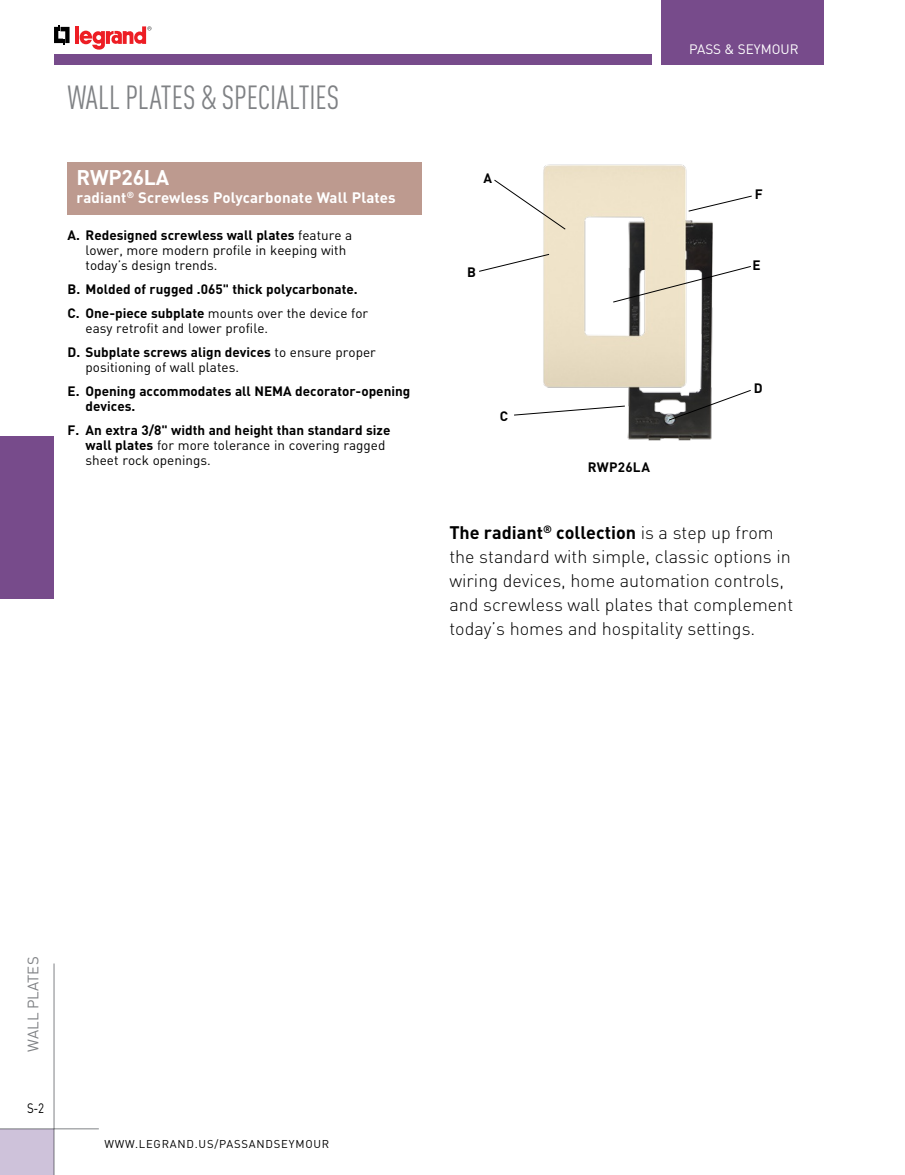
<style>
.page{position:relative;width:905px;height:1175px;background:#fff}
.page>*{position:absolute;margin:0;border:0;box-sizing:border-box;transform-origin:0 0}
.t1{font:condensed 33px "DIN Pro";letter-spacing:-.005em;color:#808285;scale:.95 1}
.t2{font:700 21px "DIN Pro";letter-spacing:-.01em;color:#fff}
.t3{font:300 18px/24px "DIN Pro";color:#000}
.t4{font:700 15px "DIN Pro";letter-spacing:.01em;color:#fff}
.t5{font:15px "DIN Pro";color:#808285}
.t6{font:700 13.5px/15px "DIN Pro";color:#000}
.t7{font:13.5px/15px "DIN Pro";color:#000}
.t8{font:13.5px "DIN Pro";color:#fff}
.t9{font:700 13.5px "DIN Pro";letter-spacing:.02em;color:#000}
.t10{font:13.5px "DIN Pro";color:#000;scale:.85 1}
.t11{font:11.25px "DIN Pro";letter-spacing:.07em;color:#000}
.s1{font-weight:700}
.s2{font-weight:400}
</style>
<div class="page">
<svg style="left:54px;top:25px;width:16px;height:19px"></svg>
<hr style="left:75px;top:26px;width:4px;height:18px;background:#ed1d24">
<svg style="left:80px;top:26px;width:71px;height:24px"></svg>
<div style="left:661px;top:0;width:163px;height:65px;background:#774b8b"></div>
<div style="left:54px;top:54px;width:597px;height:11px;background:#774b8b"></div>
<div style="left:0;top:1128px;width:54px;height:46px;background:#cec2da"></div>
<hr style="left:0;top:1128px;width:99px;height:1px;background:#808285">
<hr style="left:54px;top:963px;width:1px;height:211px;background:#808285">
<div style="left:0;top:436px;width:54px;height:162px;background:#774b8b"></div>
<div style="left:68px;top:162px;width:354px;height:52px;background:#bd9a8f"></div>
<img style="left:543px;top:164px;width:170px;height:277px">
<svg style="left:479px;top:254px;width:70px;height:18px"></svg>
<svg style="left:494px;top:179px;width:71px;height:51px"></svg>
<svg style="left:688px;top:196px;width:64px;height:16px"></svg>
<svg style="left:514px;top:406px;width:111px;height:9px"></svg>
<svg style="left:668px;top:390px;width:83px;height:30px"></svg>
<svg style="left:612px;top:266px;width:139px;height:36px"></svg>
<h1 class="t1" style="left:68px;top:78px;width:287px">WALL PLATES &amp; SPECIALTIES</h1>
<h2 class="t2" style="left:76px;top:163px;width:94px">RWP26LA</h2>
<p class="t4" style="left:76px;top:187px;width:321px">radiant<sup>®</sup> Screwless Polycarbonate Wall Plates</p>
<p class="t7" style="left:85px;top:227px;width:268px;text-indent:-18px"><span class="s1">A. Redesigned screwless wall plates</span> feature a lower, more modern profile in keeping with today’s design trends.</p>
<p class="t6" style="left:68px;top:276px;width:302px;line-height:24px">B. Molded of rugged .065" thick polycarbonate.<br>C. One-piece subplate <span class="s2">mounts over the device for</span></p>
<p class="t7" style="left:68px;top:315px;width:310px;line-height:24px;text-indent:18px">easy retrofit and lower profile.<br><span class="s1">D. Subplate screws align devices</span> to ensure proper</p>
<p class="t7" style="left:85px;top:359px;width:155px">positioning of wall plates.</p>
<p class="t6" style="left:85px;top:383px;width:326px;text-indent:-18px">E. Opening accommodates all NEMA decorator-opening devices.</p>
<p class="t6" style="left:85px;top:422px;width:306px;text-indent:-18px">F. An extra 3/8" width and height than standard size wall plates <span class="s2">for more tolerance in covering ragged sheet rock openings.</span></p>
<p class="t6" style="left:483px;top:170px;width:10px">A</p>
<p class="t6" style="left:467px;top:264px;width:10px">B</p>
<p class="t6" style="left:500px;top:408px;width:10px">C</p>
<p class="t8" style="left:689px;top:40px;width:111px">PASS &amp; SEYMOUR</p>
<p class="t9" style="left:587px;top:458px;width:64px">RWP26LA</p>
<p class="t6" style="left:754px;top:186px;width:9px">F</p>
<p class="t6" style="left:752px;top:257px;width:10px">E</p>
<p class="t6" style="left:753px;top:380px;width:10px">D</p>
<h3 class="t3" style="left:449px;top:519px;width:345px"><span class="s1">The radiant</span><sup>®</sup> <span class="s1">collection</span> is a step up from the standard with simple, classic options in wiring devices, home automation controls, and screwless wall plates that complement today’s homes and hospitality settings.</h3>
<p class="t5" style="left:23px;top:1051px;width:97px;rotate:-90deg">WALL PLATES</p>
<p class="t10" style="left:27px;top:1099px;width:22px">S-2</p>
<p class="t11" style="left:104px;top:1136px;width:226px">WWW.LEGRAND.US/PASSANDSEYMOUR</p>
</div>
